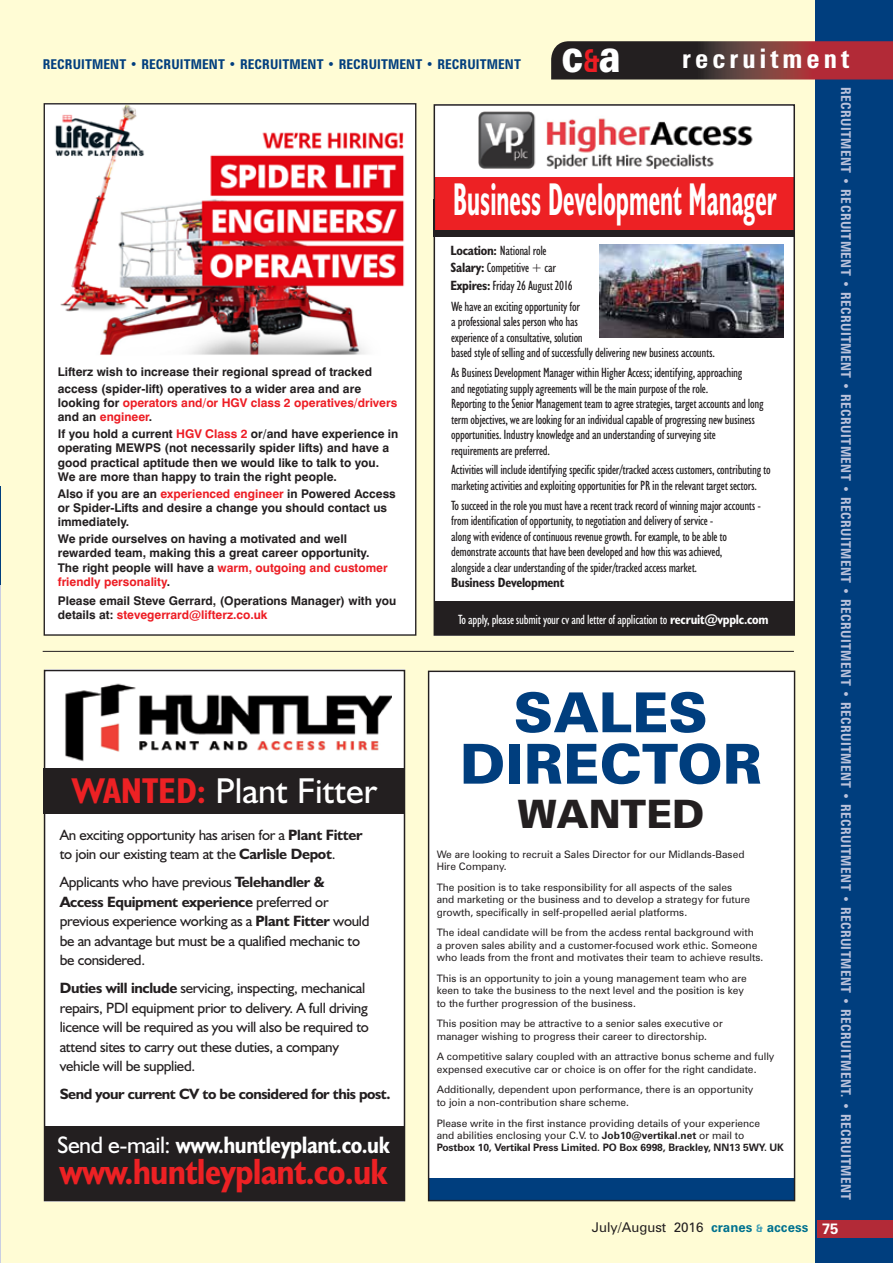
<style>
.page{position:relative;width:893px;height:1263px;background:#fffcd5}
.page>*{position:absolute;margin:0;border:0;box-sizing:border-box;transform-origin:0 0}
.t1{font:900 55.2px/51.4px "Zurich BT";color:#003e7e;text-align:center}
.t2{font:700 condensed 46.2px "Humanist 521 BT";color:#fff;scale:.57 1}
.t3{font:900 45.9px "Zurich BT";color:#fff;scale:.79 1}
.t4{font:900 39.15px "Zurich BT";color:#231f20}
.t5{font:700 condensed 36.75px "Humanist 521 BT";letter-spacing:-.02em;color:#ed2124}
.t6{font:36.15px "Humanist 521 BT";color:#fff}
.t7{font:700 condensed 27px "Zurich BT";letter-spacing:.15em;color:#fff}
.t8{font:700 condensed 24px "Humanist 521 BT";letter-spacing:-.02em;color:#fff}
.t9{font:15px/19.5px "Humanist 521 BT";letter-spacing:-.02em;color:#231f20}
.t10{font:700 15px "Humanist 521 BT";letter-spacing:-.03em;color:#231f20}
.t11{font:condensed 13.5px/15.5px "Humanist 521 BT";letter-spacing:-.02em;color:#231f20}
.t12{font:700 condensed 13.5px "Zurich BT";letter-spacing:.03em;color:#bbc2db}
.t13{font:condensed 13.5px "Humanist 521 BT";letter-spacing:-.02em;color:#fff}
.t14{font:700 condensed 13.5px "Zurich BT";letter-spacing:.01em;color:#003e7e}
.t15{font:13.5px "Zurich BT";color:#231f20}
.t16{font:700 condensed 13.5px "Humanist 521 BT";letter-spacing:-.02em;color:#231f20}
.t17{font:700 12px/14.4px "Swiss 721 BT";color:#231f20}
.t18{font:700 12px/14.4px "Swiss 721 BT";color:#ed1d24}
.t19{font:10.35px/12.3px "Zurich BT";color:#231f20}
.s1{font-weight:700;font-size:31.65px;color:#ed1d24}
.s2{font-weight:700;color:#00728f}
.s3{font-weight:700;font-size:10.5px;color:#3c9db6}
.s4{font-weight:700;font-size:15px;color:#fff}
.s5{font-weight:700}
.s6{color:#231f20}
.s7{color:#ed1d24}
.s8{font-weight:700;font-stretch:condensed;color:#ed2124}
.s9{font-weight:400;font-stretch:normal}
</style>
<div class="page">
<hr style="left:43px;top:651px;width:751px;height:1px;background:#231f20">
<div style="left:815px;top:0;width:78px;height:1263px;background:#003e7e"></div>
<svg style="left:551px;top:41px;width:342px;height:39px;background:#623032"></svg>
<div style="left:818px;top:1220px;width:75px;height:17px;background:#b22a37"></div>
<hr style="left:0;top:517px;width:1px;height:746px;background:#c9cee2">
<hr style="left:0;top:487px;width:1px;height:98px;background:#003e7e">
<div style="left:44px;top:104px;width:372px;height:531px;background:#fff"></div>
<img style="left:55px;top:105px;width:350px;height:250px">
<div style="left:45px;top:671px;width:359px;height:530px;background:#fff"></div>
<div style="left:44px;top:670px;width:361px;height:531px;border:2px solid #231f20"></div>
<img style="left:65px;top:683px;width:326px;height:79px">
<div style="left:44px;top:768px;width:360px;height:45px;background:#231f20"></div>
<div style="left:45px;top:1125px;width:359px;height:75px;background:#231f20"></div>
<div style="left:428px;top:671px;width:366px;height:529px;background:#fff"></div>
<div style="left:428px;top:1178px;width:366px;height:23px;background:#003e7e"></div>
<div style="left:434px;top:106px;width:360px;height:530px;background:#fff"></div>
<div style="left:433px;top:199px;width:361px;height:37px;background:#231f20"></div>
<div style="left:435px;top:601px;width:359px;height:34px;background:#231f20"></div>
<div style="left:434px;top:177px;width:360px;height:53px;background:#ed2124"></div>
<div style="left:434px;top:104px;width:361px;height:532px;border:2px solid #231f20"></div>
<img style="left:478px;top:112px;width:275px;height:57px">
<img style="left:599px;top:244px;width:184px;height:93px">
<p class="t14" style="left:43px;top:56px;width:480px">RECRUITMENT • RECRUITMENT • RECRUITMENT • RECRUITMENT • RECRUITMENT</p>
<h3 class="t3" style="left:561px;top:28px;width:76px">c<span class="s1">&amp;</span>a</h3>
<h3 class="t7" style="left:682px;top:42px;width:169px">recruitment</h3>
<p class="t12" style="left:854px;top:87px;width:1115px;rotate:90deg">RECRUITMENT • RECRUITMENT • RECRUITMENT • RECRUITMENT • RECRUITMENT • RECRUITMENT • RECRUITMENT • RECRUITMENT • RECRUITMENT • RECRUITMENT. • RECRUITMENT</p>
<p class="t15" style="left:592px;top:1219px;width:248px">July/August 2016 <span class="s2">cranes</span> <span class="s3">&amp;</span> <span class="s2">access</span> <span class="s4">75</span></p>
<h2 class="t2" style="left:453px;top:171px;width:569px">Business Development Manager</h2>
<p class="t11" style="left:451px;top:241px;width:124px;line-height:17.5px"><span class="s5">Location:</span> National role<br><span class="s5">Salary:</span> Competitive + car<br><span class="s5">Expires:</span> Friday 26 August 2016</p>
<p class="t11" style="left:451px;top:299px;width:265px">We have an exciting opportunity for<br>a professional sales person who has<br>experience of a consultative, solution<br>based style of selling and of successfully delivering new business accounts.</p>
<p class="t11" style="left:451px;top:365px;width:314px">As Business Development Manager within Higher Access; identifying, approaching<br>and negotiating supply agreements will be the main purpose of the role.<br>Reporting to the Senior Management team to agree strategies, target accounts and long term objectives, we are looking for an individual capable of progressing new business opportunities. Industry knowledge and an understanding of surveying site requirements are preferred.</p>
<p class="t11" style="left:451px;top:462px;width:321px">Activities will include identifying specific spider/tracked access customers, contributing to marketing activities and exploiting opportunities for PR in the relevant target sectors.</p>
<p class="t11" style="left:451px;top:497px;width:311px">To succeed in the role you must have a recent track record of winning major accounts - from identification of opportunity, to negotiation and delivery of service -<br>along with evidence of continuous revenue growth. For example, to be able to demonstrate accounts that have been developed and how this was achieved,<br>alongside a clear understanding of the spider/tracked access market.</p>
<p class="t16" style="left:451px;top:574px;width:114px">Business Development</p>
<p class="t17" style="left:58px;top:363px;width:316px;line-height:16.5px">Lifterz wish to increase their regional spread of tracked access (spider-lift) operatives to a wider area and are</p>
<p class="t18" style="left:58px;top:395px;width:341px"><span class="s6">looking for</span> operators and/or HGV class 2 operatives/drivers <span class="s6">and an</span> engineer<span class="s6">.</span></p>
<p class="t17" style="left:58px;top:426px;width:342px">If you hold a current <span class="s7">HGV Class 2</span> or/and have experience in operating MEWPS (not necessarily spider lifts) and have a good practical aptitude then we would like to talk to you.<br>We are more than happy to train the right people.</p>
<p class="t17" style="left:58px;top:486px;width:339px">Also if you are an <span class="s7">experienced engineer</span> in Powered Access or Spider-Lifts and desire a change you should contact us immediately.</p>
<p class="t17" style="left:58px;top:531px;width:331px">We pride ourselves on having a motivated and well rewarded team, making this a great career opportunity.<br>The right people will have a <span class="s7">warm, outgoing and customer friendly personality</span>.</p>
<p class="t17" style="left:58px;top:593px;width:340px">Please email Steve Gerrard, (Operations Manager) with you details at: <span class="s7">stevegerrard@lifterz.co.uk</span></p>
<p class="t13" style="left:458px;top:611px;width:312px">To apply, please submit your cv and letter of application to <span class="s5">recruit@vpplc.com</span></p>
<h1 class="t1" style="left:460px;top:686px;width:304px">SALES<br>DIRECTOR</h1>
<h3 class="t4" style="left:517px;top:790px;width:188px">WANTED</h3>
<p class="t19" style="left:437px;top:848px;width:309px">We are looking to recruit a Sales Director for our Midlands-Based<br>Hire Company.</p>
<p class="t19" style="left:437px;top:881px;width:315px">The position is to take responsibility for all aspects of the sales and marketing or the business and to develop a strategy for future growth, specifically in self-propelled aerial platforms.</p>
<p class="t19" style="left:437px;top:926px;width:328px">The ideal candidate will be from the acdess rental background with<br>a proven sales ability and a customer-focused work ethic. Someone who leads from the front and motivates their team to achieve results.</p>
<p class="t19" style="left:437px;top:972px;width:312px">This is an opportunity to join a young management team who are keen to take the business to the next level and the position is key to the further progression of the business.</p>
<p class="t19" style="left:437px;top:1017px;width:288px">This position may be attractive to a senior sales executive or manager wishing to progress their career to directorship.</p>
<p class="t19" style="left:437px;top:1050px;width:339px">A competitive salary coupled with an attractive bonus scheme and fully expensed executive car or choice is on offer for the right candidate.</p>
<p class="t19" style="left:437px;top:1083px;width:318px">Additionally, dependent upon performance, there is an opportunity to join a non-contribution share scheme.</p>
<p class="t19" style="left:437px;top:1116px;width:349px">Please write in the first instance providing details of your experience<br>and abilities enclosing your C.V. to <span class="s5">Job10@vertikal.net</span> or mail to<br><span class="s5">Postbox 10, Vertikal Press Limited. PO Box 6998, Brackley, NN13 5WY. UK</span></p>
<h3 class="t6" style="left:72px;top:768px;width:307px"><span class="s8">WANTED:</span> Plant Fitter</h3>
<p class="t9" style="left:60px;top:824px;width:304px">An exciting opportunity has arisen for a <span class="s5">Plant Fitter </span>to join our existing team at the <span class="s5">Carlisle Depot</span>.</p>
<p class="t9" style="left:60px;top:872px;width:311px">Applicants who have previous <span class="s5">Telehandler &amp; Access Equipment experience</span> preferred or previous experience working as a <span class="s5">Plant Fitter</span> would be an advantage but must be a qualified mechanic to be considered.</p>
<p class="t9" style="left:60px;top:978px;width:311px"><span class="s5">Duties will include</span> servicing, inspecting, mechanical repairs, PDI equipment prior to delivery. A full driving licence will be required as you will also be required to attend sites to carry out these duties, a company vehicle will be supplied.</p>
<p class="t10" style="left:60px;top:1085px;width:332px">Send your current CV to be considered for this post.</p>
<h3 class="t8" style="left:57px;top:1129px;width:334px"><span class="s9">Send e-mail:</span> www.huntleyplant.co.uk</h3>
<h3 class="t5" style="left:60px;top:1149px;width:330px">www.huntleyplant.co.uk</h3>
</div>
